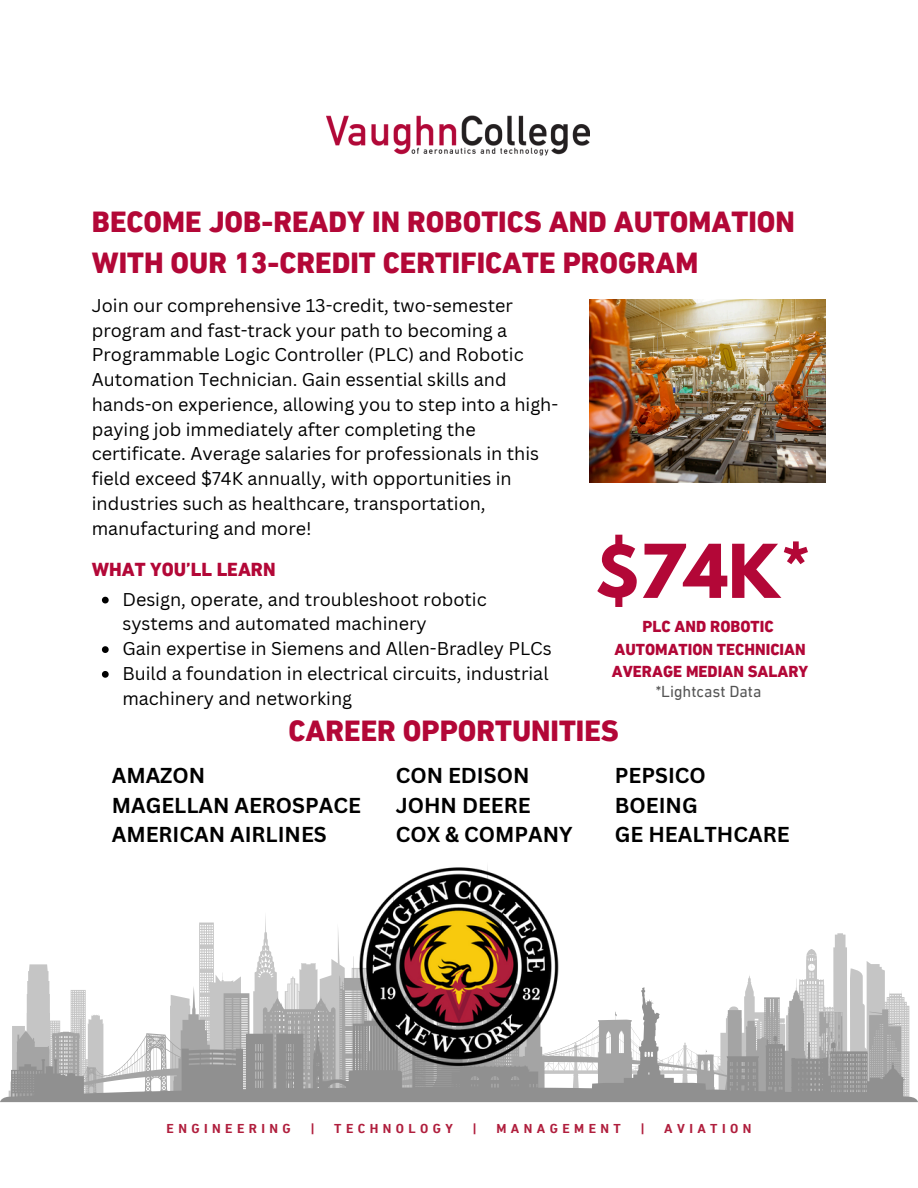
<style>
.page{position:relative;width:918px;height:1188px;background:#fff}
.page>*{position:absolute;margin:0;border:0;box-sizing:border-box;transform-origin:0 0}
.t1{font:700 65.7px "League Spartan";color:#b30737}
.t2{font:800 29.7px/40.5px "DIN Next Devanagari Std";color:#b30737}
.t3{font:700 21px/29.2px "Canva Sans";color:#000}
.t4{font:800 19.2px "DIN Next Devanagari Std";color:#b30737}
.t5{font:18px/24.8px "Canva Sans";color:#000}
.t6{font:800 16.2px/22.5px "DIN Next Devanagari Std";color:#b20737;text-align:center}
.t7{font:16.2px "DIN Next Devanagari Std";color:#545454}
.t8{font:700 13.2px "DIN Next Devanagari Std";letter-spacing:.335em;color:#b01e3d}
</style>
<div class="page">
<svg style="left:27px;top:916px;width:858px;height:71px"></svg>
<svg style="left:0;top:987px;width:918px;height:115px"></svg>
<img style="left:326px;top:115px;width:263px;height:41px">
<img style="left:352px;top:866px;width:212px;height:207px">
<img style="left:589px;top:299px;width:237px;height:184px">
<svg style="left:102px;top:597px;width:7px;height:6px"></svg>
<svg style="left:102px;top:646px;width:7px;height:7px"></svg>
<svg style="left:102px;top:671px;width:7px;height:7px"></svg>
<p class="t2" style="left:92px;top:205px;width:705px">BECOME JOB-READY IN ROBOTICS AND AUTOMATION<br>WITH OUR 13-CREDIT CERTIFICATE PROGRAM</p>
<h1 class="t5" style="left:92px;top:293px;width:468px">Join our comprehensive 13-credit, two-semester program and fast-track your path to becoming a Programmable Logic Controller (PLC) and Robotic Automation Technician. Gain essential skills and hands-on experience, allowing you to step into a high&shy;paying job immediately after completing the certificate. Average salaries for professionals in this field exceed $74K annually, with opportunities in industries such as healthcare, transportation, manufacturing and more!</h1>
<h3 class="t4" style="left:92px;top:557px;width:185px">WHAT YOU’LL LEARN</h3>
<p class="t5" style="left:122px;top:586px;width:366px">Design, operate, and troubleshoot robotic systems and automated machinery</p>
<p class="t5" style="left:122px;top:636px;width:431px">Gain expertise in Siemens and Allen-Bradley PLCs</p>
<p class="t5" style="left:122px;top:661px;width:428px">Build a foundation in electrical circuits, industrial machinery and networking</p>
<h4 class="t2" style="left:288px;top:713px;width:332px">CAREER OPPORTUNITIES</h4>
<h5 class="t3" style="left:112px;top:761px;width:251px">AMAZON<br>MAGELLAN AEROSPACE<br>AMERICAN AIRLINES</h5>
<p class="t1" style="left:595px;top:539px;width:218px">$74K*</p>
<p class="t6" style="left:612px;top:617px;width:198px">PLC AND ROBOTIC<br>AUTOMATION TECHNICIAN<br>AVERAGE MEDIAN SALARY</p>
<p class="t7" style="left:656px;top:681px;width:107px">*Lightcast Data</p>
<p class="t3" style="left:396px;top:761px;width:136px">CON EDISON<br>JOHN DEERE</p>
<h3 class="t3" style="left:396px;top:819px;width:179px">COX &amp; COMPANY</h3>
<p class="t3" style="left:615px;top:761px;width:93px">PEPSICO<br>BOEING</p>
<h3 class="t3" style="left:615px;top:819px;width:176px">GE HEALTHCARE</h3>
<h2 class="t8" style="left:167px;top:1120px;width:126px">ENGINEERING</h2>
<h2 class="t8" style="left:310px;top:1120px;width:6px">|</h2>
<h2 class="t8" style="left:334px;top:1120px;width:120px">TECHNOLOGY</h2>
<h2 class="t8" style="left:473px;top:1120px;width:6px">|</h2>
<h2 class="t8" style="left:496px;top:1120px;width:126px">MANAGEMENT</h2>
<h2 class="t8" style="left:640px;top:1120px;width:6px">|</h2>
<h2 class="t8" style="left:664px;top:1120px;width:89px">AVIATION</h2>
</div>
